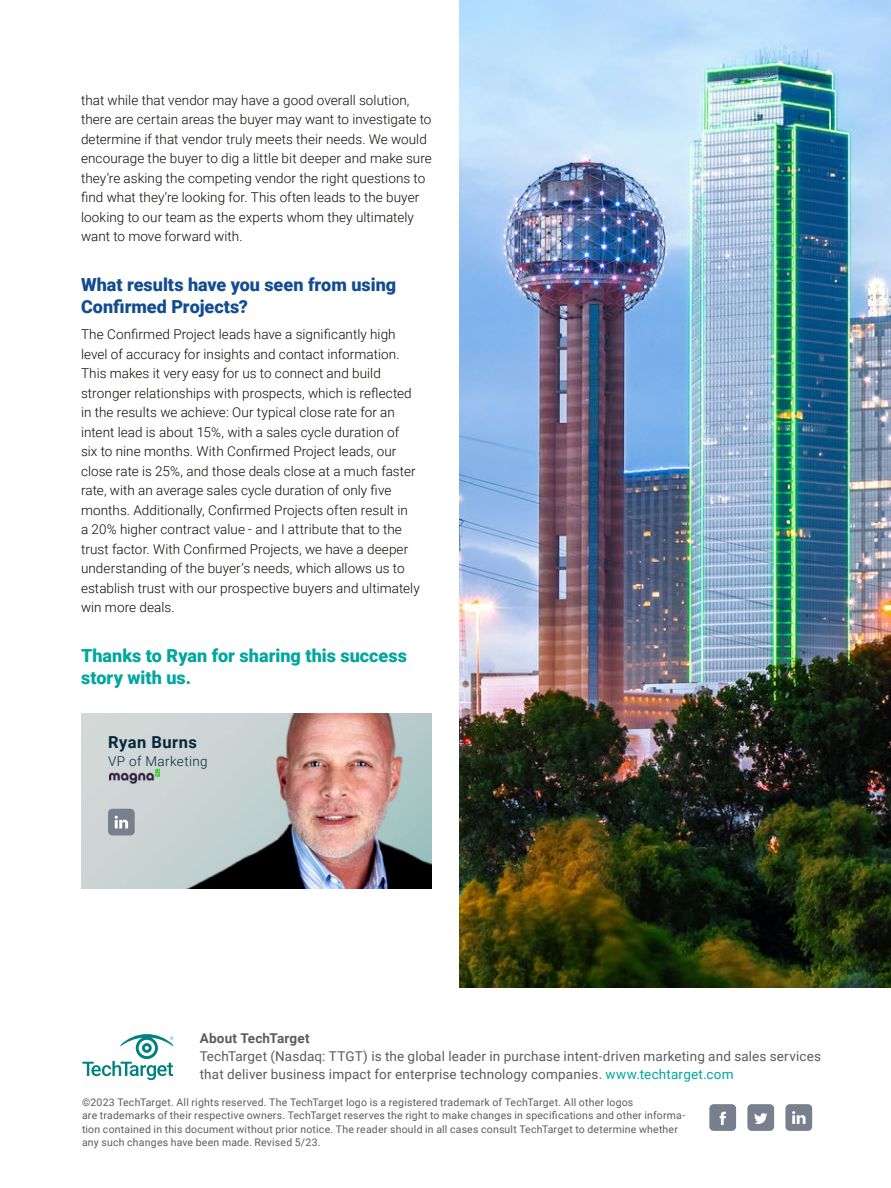
<style>
.page{position:relative;width:891px;height:1188px;background:#fff}
.page>*{position:absolute;margin:0;border:0;box-sizing:border-box;transform-origin:0 0}
.Sub_Heading_2{font:900 18px/22.5px "Roboto";color:#134c90}
.Sub_Heading_2-2{font:900 18px/22.5px "Roboto";color:#00a69f}
.Sub_Heading{font:700 16.5px "Roboto";letter-spacing:.03em;color:#04283e}
.Body_Paragraph_Style{font:300 13.5px/19.5px "Roboto";letter-spacing:.005em;color:#0f0906}
.t1{font:13.5px/18px "Roboto";letter-spacing:.01em;color:#5c5c5c}
.t2{font:700 13.5px "Roboto";letter-spacing:.015em;color:#5c5c5c}
.Sub_Heading-2{font:300 13.5px "Roboto";letter-spacing:.03em;color:#04283e}
.t3{font:10.5px/13.5px "Roboto";letter-spacing:.02em;color:#5c5c5c}
.s1{color:#00a69f}
</style>
<div class="page">
<div style="left:709px;top:1104px;width:27px;height:27px;background:#77808c;border-radius:4px"></div>
<div style="left:747px;top:1104px;width:27px;height:27px;background:#77808c;border-radius:4px"></div>
<div style="left:785px;top:1104px;width:27px;height:27px;background:#77808c;border-radius:4px"></div>
<svg style="left:720px;top:1112px;width:6px;height:13px"></svg>
<svg style="left:754px;top:1113px;width:14px;height:11px"></svg>
<svg style="left:792px;top:1111px;width:14px;height:13px"></svg>
<svg style="left:82px;top:1034px;width:91px;height:46px"></svg>
<img style="left:81px;top:713px;width:351px;height:175px">
<div style="left:108px;top:809px;width:27px;height:26px;background:#77808c;border-radius:4px"></div>
<svg style="left:115px;top:816px;width:13px;height:12px"></svg>
<img style="left:109px;top:766px;width:51px;height:24px">
<img style="left:459px;top:0;width:432px;height:987px">
<p class="Body_Paragraph_Style" style="left:81px;top:90px;width:352px">that while that vendor may have a good overall solution, there are certain areas the buyer may want to investigate to determine if that vendor truly meets their needs. We would encourage the buyer to dig a little bit deeper and make sure they’re asking the competing vendor the right questions to find what they’re looking for. This often leads to the buyer looking to our team as the experts whom they ultimately want to move forward with.</p>
<p class="Sub_Heading_2" style="left:81px;top:272px;width:317px">What results have you seen from using<br>Confirmed Projects?</p>
<p class="Body_Paragraph_Style" style="left:81px;top:324px;width:340px">The Confirmed Project leads have a significantly high level of accuracy for insights and contact information.<br>This makes it very easy for us to connect and build stronger relationships with prospects, which is reflected in the results we achieve: Our typical close rate for an intent lead is about 15%, with a sales cycle duration of<br>six to nine months. With Confirmed Project leads, our close rate is 25%, and those deals close at a much faster rate, with an average sales cycle duration of only five months. Additionally, Confirmed Projects often result in<br>a 20% higher contract value - and I attribute that to the trust factor. With Confirmed Projects, we have a deeper understanding of the buyer’s needs, which allows us to establish trust with our prospective buyers and ultimately win more deals.</p>
<p class="Sub_Heading_2-2" style="left:81px;top:644px;width:327px">Thanks to Ryan for sharing this success story with us.</p>
<p class="Sub_Heading" style="left:108px;top:730px;width:90px">Ryan Burns</p>
<p class="Sub_Heading-2" style="left:108px;top:751px;width:101px">VP of Marketing</p>
<p class="t2" style="left:200px;top:1029px;width:111px">About TechTarget</p>
<p class="t1" style="left:200px;top:1047px;width:623px">TechTarget (Nasdaq: TTGT) is the global leader in purchase intent-driven marketing and sales services that deliver business impact for enterprise technology companies. <span class="s1">www.techtarget.com</span></p>
<p class="t3" style="left:82px;top:1095px;width:605px">©2023 TechTarget. All rights reserved. The TechTarget logo is a registered trademark of TechTarget. All other logos<br>are trademarks of their respective owners. TechTarget reserves the right to make changes in specifications and other informa&shy;tion contained in this document without prior notice. The reader should in all cases consult TechTarget to determine whether any such changes have been made. Revised 5/23.</p>
</div>
